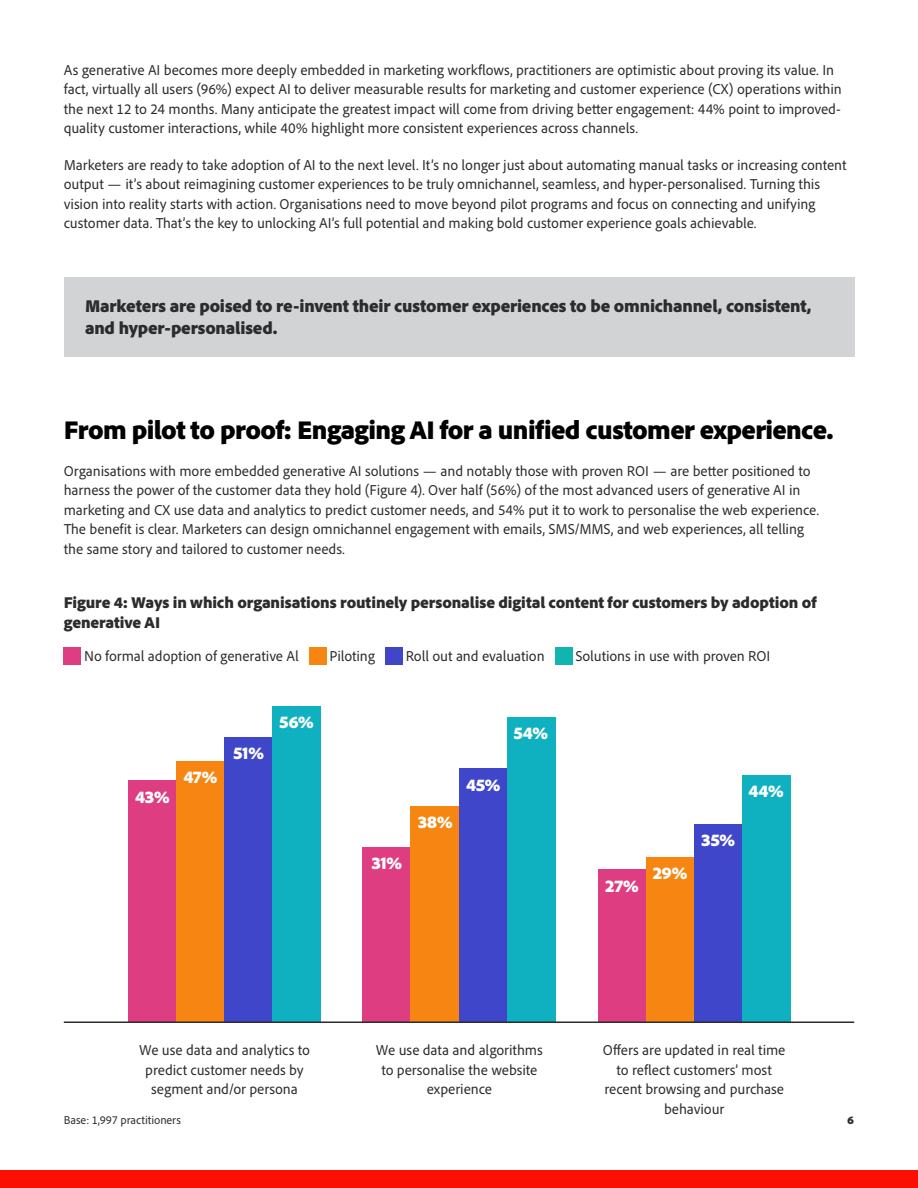
<style>
.page{position:relative;width:918px;height:1188px;background:#fff}
.page>*{position:absolute;margin:0;border:0;box-sizing:border-box;transform-origin:0 0}
.t1{font:900 27px "Adobe Clean";letter-spacing:-.02em;color:#000}
.t2{font:900 18px/22.5px "Adobe Clean";letter-spacing:-.01em;color:#2c2c2c}
.t3{font:900 18px "Adobe Clean";letter-spacing:-.015em;color:#fff}
.t4{font:900 16.5px/19.5px "Adobe Clean";letter-spacing:-.005em;color:#2c2c2c}
.t5{font:15px/19.5px "Adobe Clean UX";letter-spacing:-.01em;color:#2c2c2c}
.t6{font:12px "Adobe Clean UX";letter-spacing:-.01em;color:#2c2c2c}
.t7{font:900 12px "Adobe Clean";color:#2c2c2c}
</style>
<div class="page">
<div style="left:0;top:1171px;width:918px;height:17px;background:#fa0f00"></div>
<div style="left:64px;top:277px;width:790px;height:80px;background:#d1d3d4"></div>
<div style="left:64px;top:647px;width:17px;height:17px;background:#de3d82"></div>
<div style="left:309px;top:647px;width:17px;height:17px;background:#f68511"></div>
<div style="left:385px;top:647px;width:17px;height:17px;background:#4046ca"></div>
<div style="left:555px;top:647px;width:17px;height:17px;background:#0fb5ae"></div>
<div style="left:128px;top:781px;width:48px;height:241px;background:#de3d82"></div>
<div style="left:363px;top:847px;width:48px;height:175px;background:#de3d82"></div>
<div style="left:598px;top:870px;width:48px;height:152px;background:#de3d82"></div>
<div style="left:177px;top:761px;width:48px;height:261px;background:#f68511"></div>
<div style="left:411px;top:806px;width:48px;height:216px;background:#f68511"></div>
<div style="left:646px;top:857px;width:48px;height:165px;background:#f68511"></div>
<div style="left:225px;top:737px;width:48px;height:285px;background:#4046ca"></div>
<div style="left:459px;top:769px;width:48px;height:253px;background:#4046ca"></div>
<div style="left:694px;top:825px;width:48px;height:197px;background:#4046ca"></div>
<div style="left:273px;top:707px;width:48px;height:315px;background:#0fb1c0"></div>
<div style="left:507px;top:718px;width:48px;height:304px;background:#0fb1c0"></div>
<div style="left:742px;top:775px;width:48px;height:247px;background:#0fb1c0"></div>
<hr style="left:64px;top:1021px;width:790px;height:2px;background:#2c2c2c">
<p class="t5" style="left:64px;top:60px;width:780px">As generative AI becomes more deeply embedded in marketing workflows, practitioners are optimistic about proving its value. In fact, virtually all users (96%) expect AI to deliver measurable results for marketing and customer experience (CX) operations within the next 12 to 24 months. Many anticipate the greatest impact will come from driving better engagement: 44% point to improved&shy;quality customer interactions, while 40% highlight more consistent experiences across channels.</p>
<p class="t5" style="left:64px;top:155px;width:784px">Marketers are ready to take adoption of AI to the next level. It’s no longer just about automating manual tasks or increasing content output — it’s about reimagining customer experiences to be truly omnichannel, seamless, and hyper-personalised. Turning this vision into reality starts with action. Organisations need to move beyond pilot programs and focus on connecting and unifying customer data. That’s the key to unlocking AI’s full potential and making bold customer experience goals achievable.</p>
<p class="t2" style="left:85px;top:294px;width:728px">Marketers are poised to re-invent their customer experiences to be omnichannel, consistent, and hyper-personalised.</p>
<h1 class="t1" style="left:64px;top:412px;width:771px">From pilot to proof: Engaging AI for a unified customer experience.</h1>
<p class="t5" style="left:64px;top:460px;width:757px">Organisations with more embedded generative AI solutions — and notably those with proven ROI — are better positioned to harness the power of the customer data they hold (Figure 4). Over half (56%) of the most advanced users of generative AI in marketing and CX use data and analytics to predict customer needs, and 54% put it to work to personalise the web experience.<br>The benefit is clear. Marketers can design omnichannel engagement with emails, SMS/MMS, and web experiences, all telling the same story and tailored to customer needs.</p>
<p class="t4" style="left:64px;top:592px;width:754px">Figure 4: Ways in which organisations routinely personalise digital content for customers by adoption of generative AI</p>
<p class="t5" style="left:84px;top:646px;width:216px">No formal adoption of generative Al</p>
<p class="t5" style="left:330px;top:646px;width:47px">Piloting</p>
<p class="t5" style="left:406px;top:646px;width:141px">Roll out and evaluation</p>
<p class="t5" style="left:575px;top:646px;width:196px">Solutions in use with proven ROI</p>
<p class="t3" style="left:135px;top:785px;width:36px">43%</p>
<p class="t3" style="left:183px;top:765px;width:36px">47%</p>
<p class="t3" style="left:233px;top:741px;width:33px">51%</p>
<p class="t3" style="left:279px;top:710px;width:36px">56%</p>
<p class="t3" style="left:371px;top:851px;width:33px">31%</p>
<p class="t3" style="left:514px;top:721px;width:36px">54%</p>
<p class="t3" style="left:418px;top:810px;width:37px">38%</p>
<p class="t3" style="left:466px;top:772px;width:36px">45%</p>
<p class="t3" style="left:749px;top:779px;width:37px">44%</p>
<p class="t3" style="left:605px;top:873px;width:35px">27%</p>
<p class="t3" style="left:653px;top:861px;width:37px">29%</p>
<p class="t3" style="left:701px;top:828px;width:36px">35%</p>
<p class="t5" style="left:139px;top:1040px;width:172px;text-align:center">We use data and analytics to predict customer needs by segment and/or persona</p>
<p class="t5" style="left:376px;top:1040px;width:168px;text-align:center">We use data and algorithms to personalise the website experience</p>
<p class="t5" style="left:603px;top:1040px;width:184px;text-align:center">Offers are updated in real time to reflect customers’ most recent browsing and purchase behaviour</p>
<p class="t6" style="left:64px;top:1113px;width:119px">Base: 1,997 practitioners</p>
<p class="t7" style="left:847px;top:1112px;width:8px">6</p>
</div>
